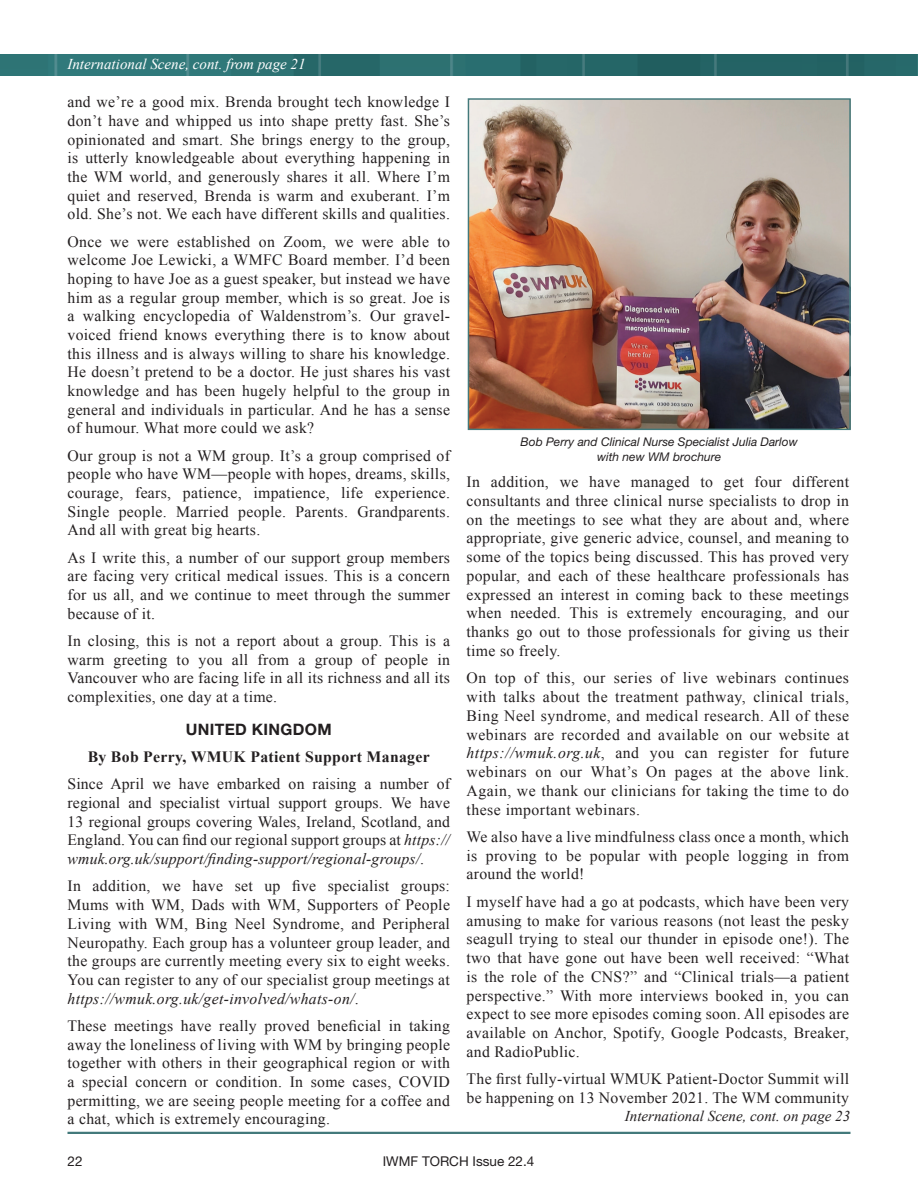
<style>
.page{position:relative;width:918px;height:1188px;background:#fff}
.page>*{position:absolute;margin:0;border:0;box-sizing:border-box;transform-origin:0 0}
.t1{font:15.75px/18.8px "Times New Roman";letter-spacing:.02em;color:#231f20;text-align:justify}
.t2{font:700 15.75px "Times New Roman";letter-spacing:.02em;color:#231f20}
.t3{font:700 15.75px "Helvetica Neue LT Std";letter-spacing:.02em;color:#231f20}
.iwmf_body_text{font:italic 15px "Times New Roman";color:#fff}
.iwmf_body_text-2{font:italic 15px "Times New Roman";color:#231f20}
.t4{font:13.5px "Helvetica Neue LT Std";color:#231f20}
.t5{font:italic 12px "Helvetica Neue LT Std";color:#231f20}
.s1{font-style:italic}
</style>
<div class="page">
<hr style="left:68px;top:1132px;width:782px;height:2px;background:#43797b">
<img style="left:0;top:54px;width:917px;height:21px">
<svg style="left:917px;top:54px;width:1px;height:21px"></svg>
<img style="left:470px;top:100px;width:379px;height:328px">
<div style="left:468px;top:98px;width:383px;height:332px;border:1px solid #43797b"></div>
<p class="iwmf_body_text" style="left:68px;top:54px;width:240px">International Scene, cont. from page 21</p>
<p class="t1" style="left:68px;top:92px;width:384px">and we’re a good mix. Brenda brought tech knowledge I don’t have and whipped us into shape pretty fast. She’s opinionated and smart. She brings energy to the group, is utterly knowledgeable about everything happening in the WM world, and generously shares it all. Where I’m quiet and reserved, Brenda is warm and exuberant. I’m old. She’s not. We each have different skills and qualities.</p>
<p class="t1" style="left:68px;top:232px;width:384px">Once we were established on Zoom, we were able to welcome Joe Lewicki, a WMFC Board member. I’d been hoping to have Joe as a guest speaker, but instead we have him as a regular group member, which is so great. Joe is a walking encyclopedia of Waldenstrom’s. Our gravel&shy;voiced friend knows everything there is to know about this illness and is always willing to share his knowledge.<br>He doesn’t pretend to be a doctor. He just shares his vast knowledge and has been hugely helpful to the group in general and individuals in particular. And he has a sense of humour. What more could we ask?</p>
<p class="t1" style="left:68px;top:446px;width:384px">Our group is not a WM group. It’s a group comprised of people who have WM—people with hopes, dreams, skills, courage, fears, patience, impatience, life experience.<br>Single people. Married people. Parents. Grandparents.<br>And all with great big hearts.</p>
<p class="t1" style="left:68px;top:548px;width:384px">As I write this, a number of our support group members are facing very critical medical issues. This is a concern for us all, and we continue to meet through the summer because of it.</p>
<p class="t1" style="left:68px;top:631px;width:384px">In closing, this is not a report about a group. This is a warm greeting to you all from a group of people in Vancouver who are facing life in all its richness and all its complexities, one day at a time.</p>
<p class="t3" style="left:186px;top:719px;width:147px">UNITED KINGDOM</p>
<p class="t2" style="left:88px;top:746px;width:344px">By Bob Perry, WMUK Patient Support Manager</p>
<p class="t1" style="left:68px;top:775px;width:384px">Since April we have embarked on raising a number of regional and specialist virtual support groups. We have 13 regional groups covering Wales, Ireland, Scotland, and England. You can find our regional support groups at <span class="s1">https:// wmuk.org.uk/support/finding-support/regional-groups/</span>.</p>
<p class="t1" style="left:68px;top:877px;width:384px">In addition, we have set up five specialist groups:<br>Mums with WM, Dads with WM, Supporters of People Living with WM, Bing Neel Syndrome, and Peripheral Neuropathy. Each group has a volunteer group leader, and the groups are currently meeting every six to eight weeks.<br>You can register to any of our specialist group meetings at <span class="s1">https://wmuk.org.uk/get-involved/whats-on/</span>.</p>
<p class="t1" style="left:68px;top:1016px;width:384px">These meetings have really proved beneficial in taking away the loneliness of living with WM by bringing people together with others in their geographical region or with a special concern or condition. In some cases, COVID permitting, we are seeing people meeting for a coffee and a chat, which is extremely encouraging.</p>
<p class="t5" style="left:521px;top:435px;width:279px">Bob Perry and Clinical Nurse Specialist Julia Darlow</p>
<p class="t5" style="left:597px;top:449px;width:126px">with new WM brochure</p>
<p class="t1" style="left:467px;top:472px;width:384px">In addition, we have managed to get four different consultants and three clinical nurse specialists to drop in on the meetings to see what they are about and, where appropriate, give generic advice, counsel, and meaning to some of the topics being discussed. This has proved very popular, and each of these healthcare professionals has expressed an interest in coming back to these meetings when needed. This is extremely encouraging, and our thanks go out to those professionals for giving us their time so freely.</p>
<p class="t1" style="left:467px;top:668px;width:384px">On top of this, our series of live webinars continues with talks about the treatment pathway, clinical trials, Bing Neel syndrome, and medical research. All of these webinars are recorded and available on our website at <span class="s1">https://wmuk.org.uk</span>, and you can register for future webinars on our What’s On pages at the above link.<br>Again, we thank our clinicians for taking the time to do these important webinars.</p>
<p class="t1" style="left:467px;top:827px;width:384px">We also have a live mindfulness class once a month, which is proving to be popular with people logging in from around the world!</p>
<p class="t1" style="left:467px;top:892px;width:384px">I myself have had a go at podcasts, which have been very amusing to make for various reasons (not least the pesky seagull trying to steal our thunder in episode one!). The two that have gone out have been well received: “What is the role of the CNS?” and “Clinical trials—a patient perspective.” With more interviews booked in, you can expect to see more episodes coming soon. All episodes are available on Anchor, Spotify, Google Podcasts, Breaker, and RadioPublic.</p>
<p class="t1" style="left:467px;top:1069px;width:384px">The first fully-virtual WMUK Patient-Doctor Summit will be happening on 13 November 2021. The WM community</p>
<p class="iwmf_body_text-2" style="left:625px;top:1106px;width:227px">International Scene, cont. on page 23</p>
<p class="t4" style="left:68px;top:1153px;width:17px">22</p>
<p class="t4" style="left:383px;top:1153px;width:153px">IWMF TORCH Issue 22.4</p>
</div>
